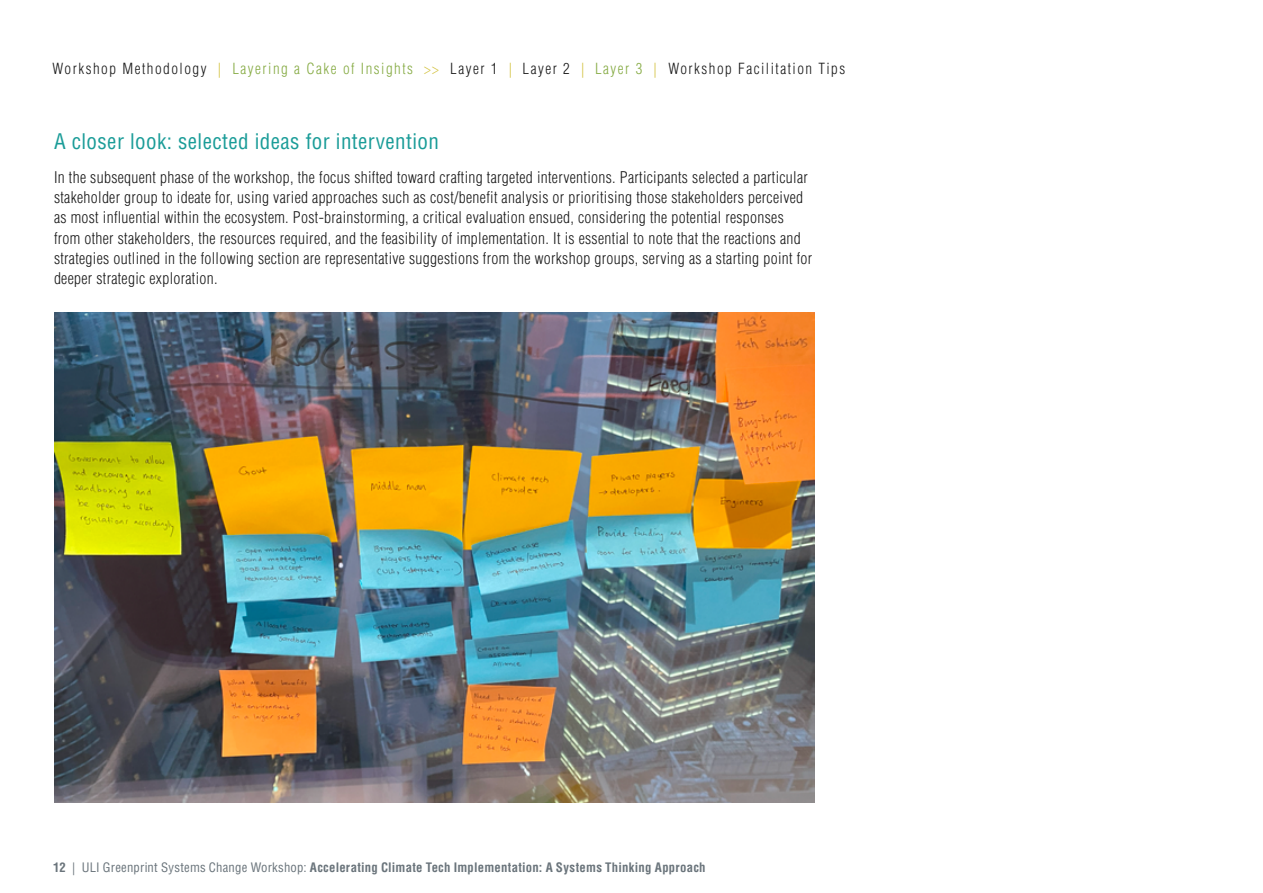
<style>
.page{position:relative;width:1263px;height:893px;background:#fff}
.page>*{position:absolute;margin:0;border:0;box-sizing:border-box;transform-origin:0 0}
.t1{font:condensed 21px "Helvetica LT Std";letter-spacing:.02em;color:#1a9c98}
.t2{font:300 condensed 15.75px/20.2px "Helvetica LT Std";letter-spacing:.02em;color:#1a1a1a}
.t3{font:300 condensed 15px "Helvetica LT Std";letter-spacing:.1em;color:#1a1a1a}
.t4{font:700 condensed 12.75px "Helvetica LT Std";letter-spacing:.02em;color:#6a747b}
.s1{color:#d3c240}
.s2{color:#86ab44}
.s3{font-weight:400}
</style>
<div class="page">
<img style="left:54px;top:312px;width:761px;height:490px">
<p class="t3" style="left:52px;top:59px;width:794px">Workshop Methodology <span class="s1">|</span> <span class="s2">Layering a Cake of Insights</span> <span class="s1">&gt;&gt;</span> Layer 1 <span class="s1">|</span> Layer 2 <span class="s1">|</span> <span class="s2">Layer 3</span> <span class="s1">|</span> Workshop Facilitation Tips</p>
<h1 class="t1" style="left:54px;top:128px;width:386px">A closer look: selected ideas for intervention</h1>
<p class="t2" style="left:54px;top:167px;width:760px">In the subsequent phase of the workshop, the focus shifted toward crafting targeted interventions. Participants selected a particular stakeholder group to ideate for, using varied approaches such as cost/benefit analysis or prioritising those stakeholders perceived as most influential within the ecosystem. Post-brainstorming, a critical evaluation ensued, considering the potential responses from other stakeholders, the resources required, and the feasibility of implementation. It is essential to note that the reactions and strategies outlined in the following section are representative suggestions from the workshop groups, serving as a starting point for deeper strategic exploration.</p>
<p class="t4" style="left:53px;top:859px;width:654px">12 <span class="s3">| ULI Greenprint Systems Change Workshop:</span> Accelerating Climate Tech Implementation: A Systems Thinking Approach</p>
</div>
